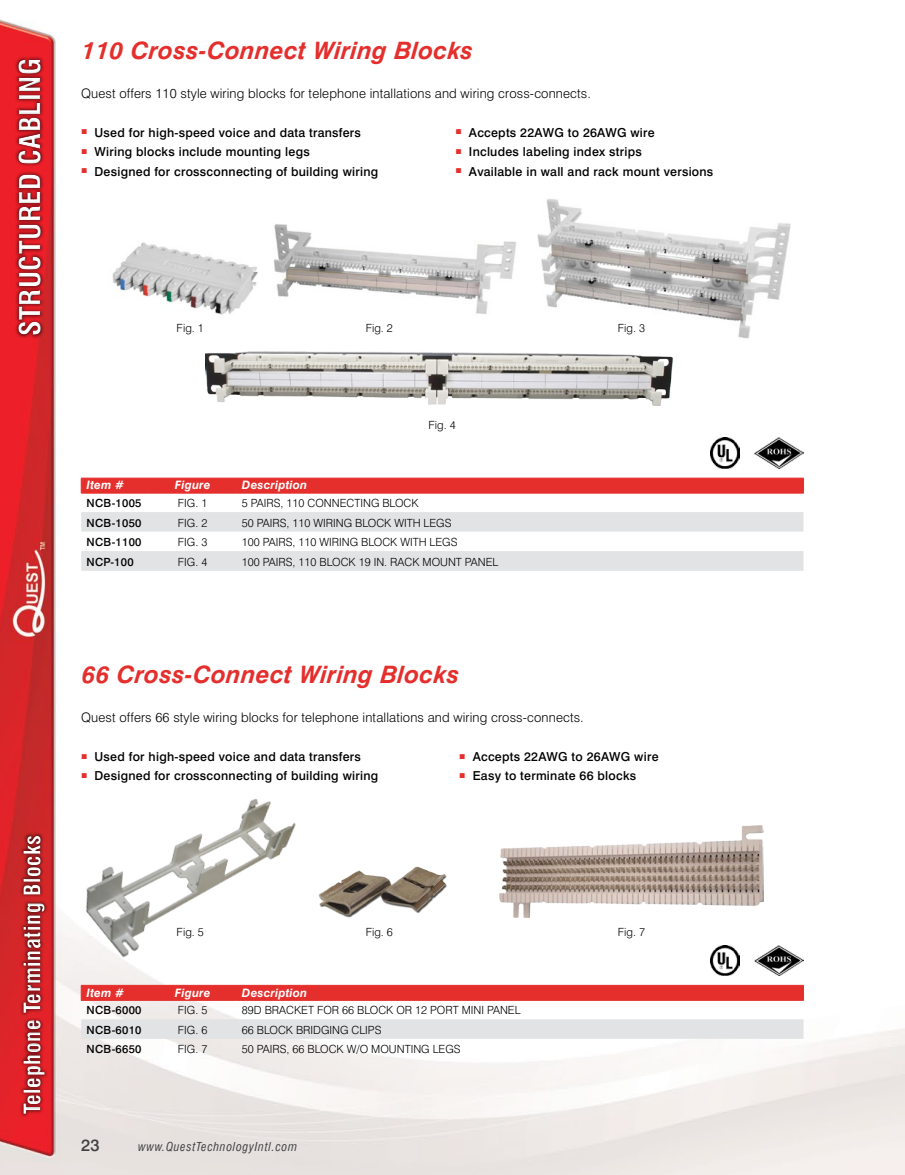
<style>
.page{position:relative;width:905px;height:1175px;background:#fff}
.page>*{position:absolute;margin:0;border:0;box-sizing:border-box;transform-origin:0 0}
.t1{font:700 condensed 28.5px "Swiss 721 BT";letter-spacing:.025em;color:#fff}
.t2{font:italic 700 24px "Swiss 721 BT";letter-spacing:.015em;color:#e42f2d}
.t3{font:700 condensed 22.5px "Swiss 721 BT";letter-spacing:.025em;color:#fff}
.t4{font:500 16.5px "Swiss 721 BT";color:#414042}
.t5{font:300 13.2px "Swiss 721 BT";letter-spacing:.01em;color:#000}
.t6{font:500 12.3px "Swiss 721 BT";letter-spacing:.02em;color:#000}
.t7{font:italic condensed 12px "Swiss 721 BT";letter-spacing:.06em;color:#414042}
.t8{font:italic 700 11.7px "Swiss 721 BT";letter-spacing:.015em;color:#fff}
.t9{font:300 11.25px "Swiss 721 BT";color:#000}
.t10{font:500 11.25px "Swiss 721 BT";letter-spacing:.025em;color:#000}
</style>
<div class="page">
<img style="left:0;top:19px;width:904px;height:1155px">
<div style="left:15px;top:56px;width:30px;height:283px;background:#000;opacity:.61"></div>
<div style="left:17px;top:59px;width:24px;height:278px;background:#fff;opacity:.75"></div>
<div style="left:19px;top:59px;width:24px;height:278px;background:#000;opacity:.75"></div>
<div style="left:19px;top:831px;width:30px;height:287px;background:#000;opacity:.61"></div>
<div style="left:22px;top:835px;width:24px;height:281px;background:#fff;opacity:.75"></div>
<div style="left:24px;top:833px;width:23px;height:282px;background:#000;opacity:.52"></div>
<img style="left:710px;top:438px;width:29px;height:30px">
<img style="left:754px;top:438px;width:49px;height:30px">
<svg style="left:81px;top:512px;width:722px;height:59px;fill:#e2e3e4"></svg>
<div style="left:81px;top:478px;width:723px;height:15px;background:#e42f2d"></div>
<hr style="left:81px;top:493px;width:68px;height:1px;background:#e42f2d">
<hr style="left:149px;top:493px;width:87px;height:1px;background:#e42f2d">
<hr style="left:236px;top:493px;width:567px;height:1px;background:#e42f2d">
<img style="left:710px;top:945px;width:29px;height:30px">
<img style="left:754px;top:945px;width:49px;height:30px">
<div style="left:81px;top:1019px;width:722px;height:19px;background:#e2e3e4"></div>
<div style="left:302px;top:985px;width:502px;height:15px;background:#e42f2d"></div>
<hr style="left:81px;top:1000px;width:68px;height:1px;background:#e42f2d">
<hr style="left:149px;top:1000px;width:87px;height:1px;background:#e42f2d">
<hr style="left:236px;top:1000px;width:567px;height:1px;background:#e42f2d">
<img style="left:93px;top:219px;width:175px;height:97px">
<img style="left:268px;top:214px;width:255px;height:102px">
<img style="left:51px;top:756px;width:251px;height:244px">
<img style="left:313px;top:858px;width:137px;height:62px">
<img style="left:533px;top:195px;width:260px;height:144px">
<img style="left:500px;top:826px;width:263px;height:91px">
<img style="left:206px;top:351px;width:472px;height:54px">
<h1 class="t1" style="left:13px;top:336px;width:279px;rotate:-90deg">STRUCTURED CABLING</h1>
<h2 class="t2" style="left:81px;top:35px;width:396px">110 Cross-Connect Wiring Blocks</h2>
<p class="t5" style="left:81px;top:85px;width:511px">Quest offers 110 style wiring blocks for telephone intallations and wiring cross-connects.</p>
<p class="t6" style="left:81px;top:125px;width:281px"><sup>■</sup> Used for high-speed voice and data transfers</p>
<p class="t6" style="left:81px;top:144px;width:230px"><sup>■</sup> Wiring blocks include mounting legs</p>
<p class="t6" style="left:81px;top:164px;width:299px"><sup>■</sup> Designed for crossconnecting of building wiring</p>
<p class="t6" style="left:455px;top:125px;width:201px"><sup>■</sup> Accepts 22AWG to 26AWG wire</p>
<p class="t6" style="left:455px;top:144px;width:188px"><sup>■</sup> Includes labeling index strips</p>
<p class="t6" style="left:455px;top:164px;width:259px"><sup>■</sup> Available in wall and rack mount versions</p>
<p class="t9" style="left:177px;top:321px;width:29px">Fig. 1</p>
<p class="t9" style="left:366px;top:321px;width:29px">Fig. 2</p>
<p class="t9" style="left:618px;top:321px;width:29px">Fig. 3</p>
<p class="t9" style="left:428px;top:418px;width:29px">Fig. 4</p>
<p class="t8" style="left:87px;top:478px;width:39px">Item #</p>
<p class="t8" style="left:175px;top:478px;width:37px">Figure</p>
<p class="t8" style="left:242px;top:478px;width:67px">Description</p>
<p class="t10" style="left:87px;top:496px;width:56px">NCB-1005</p>
<p class="t9" style="left:178px;top:496px;width:31px">FIG. 1</p>
<p class="t9" style="left:242px;top:496px;width:178px">5 PAIRS, 110 CONNECTING BLOCK</p>
<p class="t10" style="left:87px;top:516px;width:56px">NCB-1050</p>
<p class="t9" style="left:178px;top:516px;width:31px">FIG. 2</p>
<p class="t9" style="left:242px;top:516px;width:211px">50 PAIRS, 110 WIRING BLOCK WITH LEGS</p>
<p class="t10" style="left:87px;top:535px;width:56px">NCB-1100</p>
<p class="t9" style="left:178px;top:535px;width:31px">FIG. 3</p>
<p class="t9" style="left:242px;top:535px;width:217px">100 PAIRS, 110 WIRING BLOCK WITH LEGS</p>
<p class="t10" style="left:87px;top:555px;width:49px">NCP-100</p>
<p class="t9" style="left:178px;top:555px;width:31px">FIG. 4</p>
<p class="t9" style="left:242px;top:555px;width:258px">100 PAIRS, 110 BLOCK 19 IN. RACK MOUNT PANEL</p>
<h3 class="t3" style="left:19px;top:1114px;width:281px;rotate:-90deg">Telephone Terminating Blocks</h3>
<h2 class="t2" style="left:81px;top:659px;width:382px">66 Cross-Connect Wiring Blocks</h2>
<p class="t5" style="left:81px;top:709px;width:504px">Quest offers 66 style wiring blocks for telephone intallations and wiring cross-connects.</p>
<p class="t6" style="left:81px;top:749px;width:281px"><sup>■</sup> Used for high-speed voice and data transfers</p>
<p class="t6" style="left:81px;top:768px;width:299px"><sup>■</sup> Designed for crossconnecting of building wiring</p>
<p class="t6" style="left:459px;top:749px;width:201px"><sup>■</sup> Accepts 22AWG to 26AWG wire</p>
<p class="t6" style="left:459px;top:768px;width:178px"><sup>■</sup> Easy to terminate 66 blocks</p>
<p class="t9" style="left:177px;top:925px;width:29px">Fig. 5</p>
<p class="t9" style="left:366px;top:925px;width:29px">Fig. 6</p>
<p class="t9" style="left:618px;top:925px;width:29px">Fig. 7</p>
<p class="t8" style="left:87px;top:985px;width:39px">Item #</p>
<p class="t8" style="left:175px;top:985px;width:37px">Figure</p>
<p class="t8" style="left:242px;top:985px;width:67px">Description</p>
<p class="t10" style="left:87px;top:1003px;width:56px">NCB-6000</p>
<p class="t9" style="left:178px;top:1003px;width:31px">FIG. 5</p>
<p class="t9" style="left:242px;top:1003px;width:280px">89D BRACKET FOR 66 BLOCK OR 12 PORT MINI PANEL</p>
<p class="t10" style="left:87px;top:1023px;width:56px">NCB-6010</p>
<p class="t9" style="left:178px;top:1023px;width:31px">FIG. 6</p>
<p class="t9" style="left:242px;top:1023px;width:141px">66 BLOCK BRIDGING CLIPS</p>
<p class="t10" style="left:87px;top:1042px;width:56px">NCB-6650</p>
<p class="t9" style="left:178px;top:1042px;width:31px">FIG. 7</p>
<p class="t9" style="left:242px;top:1042px;width:220px">50 PAIRS, 66 BLOCK W/O MOUNTING LEGS</p>
<h3 class="t4" style="left:81px;top:1135px;width:20px">23</h3>
<p class="t7" style="left:138px;top:1139px;width:160px">www.QuestTechnologyIntl.com</p>
</div>
